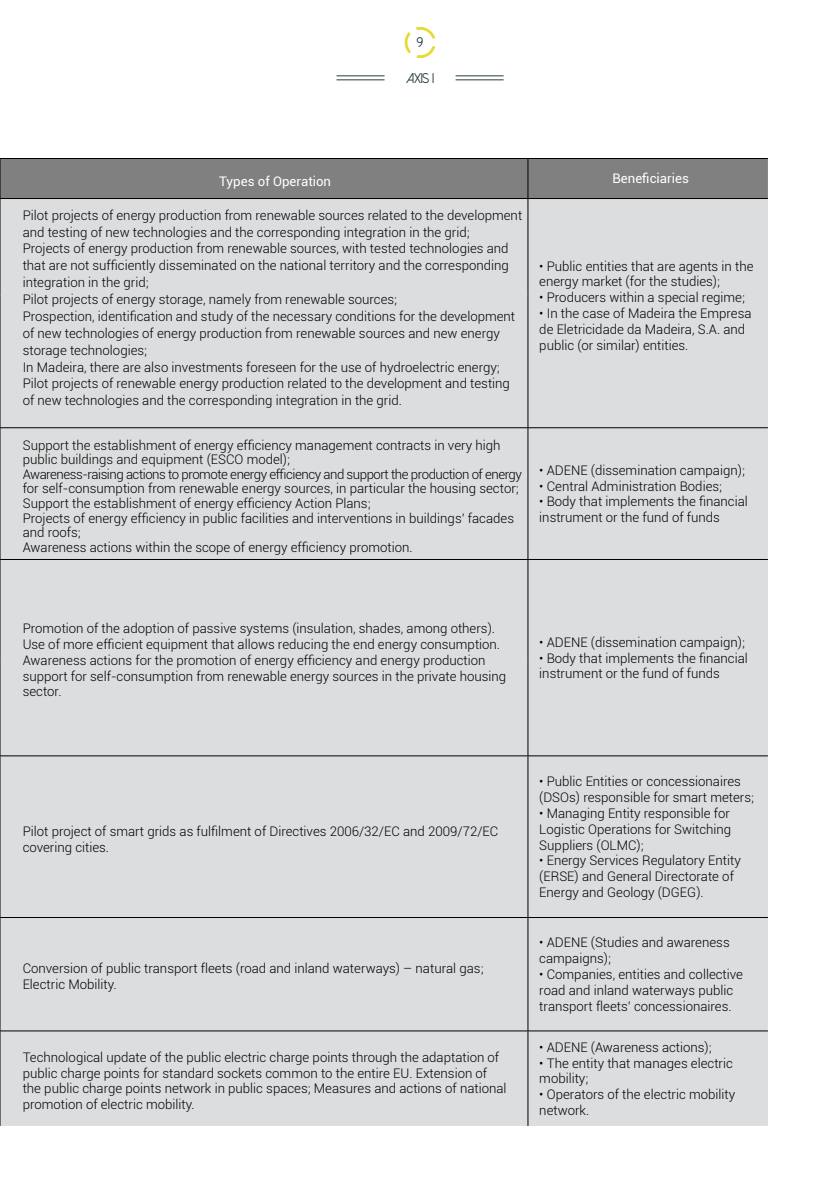
<style>
.page{position:relative;width:840px;height:1191px;background:#fff}
.page>*{position:absolute;margin:0;border:0;box-sizing:border-box;transform-origin:0 0}
.t1{font:14px "Dolce Vita";color:#283c40}
.t2{font:300 13.2px/15.8px "Roboto";color:#000}
.t3{font:13.2px "Roboto";color:#fff}
</style>
<div class="page">
<svg style="left:404px;top:27px;width:31px;height:31px"></svg>
<hr style="left:336px;top:79px;width:48px;height:1px;background:#283c40">
<hr style="left:336px;top:75px;width:48px;height:1px;background:#283c40">
<hr style="left:455px;top:79px;width:48px;height:1px;background:#283c40">
<hr style="left:455px;top:75px;width:48px;height:1px;background:#283c40">
<div style="left:1px;top:199px;width:766px;height:927px;background:#dcddde"></div>
<div style="left:0;top:158px;width:767px;height:40px;background:#808080"></div>
<hr style="left:0;top:198px;width:527px;height:1px;background:#000">
<hr style="left:0;top:199px;width:1px;height:96px;background:#000">
<hr style="left:527px;top:198px;width:240px;height:1px;background:#000">
<hr style="left:527px;top:199px;width:1px;height:96px;background:#000">
<hr style="left:527px;top:295px;width:1px;height:132px;background:#000">
<hr style="left:0;top:296px;width:1px;height:131px;background:#000">
<hr style="left:0;top:427px;width:527px;height:1px;background:#000">
<hr style="left:0;top:428px;width:1px;height:131px;background:#000">
<hr style="left:527px;top:427px;width:240px;height:1px;background:#000">
<hr style="left:527px;top:428px;width:1px;height:131px;background:#000">
<hr style="left:0;top:559px;width:527px;height:1px;background:#000">
<hr style="left:0;top:560px;width:1px;height:102px;background:#000">
<hr style="left:527px;top:559px;width:240px;height:1px;background:#000">
<hr style="left:527px;top:560px;width:1px;height:102px;background:#000">
<hr style="left:527px;top:662px;width:1px;height:93px;background:#000">
<hr style="left:0;top:663px;width:1px;height:92px;background:#000">
<hr style="left:0;top:755px;width:527px;height:1px;background:#000">
<hr style="left:0;top:756px;width:1px;height:161px;background:#000">
<hr style="left:527px;top:755px;width:240px;height:1px;background:#000">
<hr style="left:527px;top:756px;width:1px;height:161px;background:#000">
<hr style="left:0;top:917px;width:527px;height:1px;background:#000">
<hr style="left:0;top:917px;width:1px;height:113px;background:#000">
<hr style="left:527px;top:917px;width:240px;height:1px;background:#000">
<hr style="left:527px;top:917px;width:1px;height:113px;background:#000">
<hr style="left:0;top:1030px;width:527px;height:1px;background:#000">
<hr style="left:0;top:1031px;width:1px;height:95px;background:#000">
<hr style="left:527px;top:1030px;width:240px;height:1px;background:#000">
<hr style="left:527px;top:1031px;width:1px;height:95px;background:#000">
<p class="t1" style="left:416px;top:36px;width:8px">9</p>
<p class="t1" style="left:406px;top:71px;width:29px">AXIS I</p>
<p class="t3" style="left:219px;top:172px;width:113px">Types of Operation</p>
<p class="t3" style="left:612px;top:169px;width:78px">Beneficiaries</p>
<p class="t2" style="left:23px;top:206px;width:501px;line-height:16.8px">Pilot projects of energy production from renewable sources related to the development and testing of new technologies and the corresponding integration in the grid;<br>Projects of energy production from renewable sources, with tested technologies and that are not sufficiently disseminated on the national territory and the corresponding integration in the grid;<br>Pilot projects of energy storage, namely from renewable sources;<br>Prospection, identification and study of the necessary conditions for the development of new technologies of energy production from renewable sources and new energy storage technologies;<br>In Madeira, there are also investments foreseen for the use of hydroelectric energy; Pilot projects of renewable energy production related to the development and testing of new technologies and the corresponding integration in the grid.</p>
<p class="t2" style="left:539px;top:257px;width:216px">• Public entities that are agents in the energy market (for the studies);</p>
<p class="t2" style="left:539px;top:289px;width:207px">• Producers within a special regime;</p>
<p class="t2" style="left:539px;top:305px;width:213px">• In the case of Madeira the Empresa de Eletricidade da Madeira, S.A. and public (or similar) entities.</p>
<p class="t2" style="left:23px;top:437px;width:500px;line-height:14.6px">Support the establishment of energy efficiency management contracts in very high public buildings and equipment (ESCO model);<br>Awareness-raising actions to promote energy efficiency and support the production of energy for self-consumption from renewable energy sources, in particular the housing sector; Support the establishment of energy efficiency Action Plans;<br>Projects of energy efficiency in public facilities and interventions in buildings’ facades and roofs;<br>Awareness actions within the scope of energy efficiency promotion.</p>
<p class="t2" style="left:539px;top:462px;width:207px">• ADENE (dissemination campaign);</p>
<p class="t2" style="left:539px;top:477px;width:184px">• Central Administration Bodies;</p>
<p class="t2" style="left:539px;top:493px;width:210px">• Body that implements the financial instrument or the fund of funds</p>
<p class="t2" style="left:23px;top:620px;width:485px">Promotion of the adoption of passive systems (insulation, shades, among others).<br>Use of more efficient equipment that allows reducing the end energy consumption.<br>Awareness actions for the promotion of energy efficiency and energy production support for self-consumption from renewable energy sources in the private housing sector.</p>
<p class="t2" style="left:539px;top:634px;width:207px">• ADENE (dissemination campaign);</p>
<p class="t2" style="left:539px;top:649px;width:210px">• Body that implements the financial instrument or the fund of funds</p>
<p class="t2" style="left:23px;top:822px;width:477px">Pilot project of smart grids as fulfilment of Directives 2006/32/EC and 2009/72/EC covering cities.</p>
<p class="t2" style="left:23px;top:960px;width:462px">Conversion of public transport fleets (road and inland waterways) – natural gas;<br>Electric Mobility.</p>
<p class="t2" style="left:23px;top:1048px;width:485px">Technological update of the public electric charge points through the adaptation of public charge points for standard sockets common to the entire EU. Extension of the public charge points network in public spaces; Measures and actions of national promotion of electric mobility.</p>
<p class="t2" style="left:539px;top:773px;width:216px">• Public Entities or concessionaires (DSOs) responsible for smart meters;</p>
<p class="t2" style="left:539px;top:805px;width:193px;text-align:justify">• Managing Entity responsible for Logistic Operations for Switching Suppliers (OLMC);</p>
<p class="t2" style="left:539px;top:852px;width:203px">• Energy Services Regulatory Entity (ERSE) and General Directorate of<br>Energy and Geology (DGEG).</p>
<p class="t2" style="left:539px;top:934px;width:192px">• ADENE (Studies and awareness campaigns);</p>
<p class="t2" style="left:539px;top:966px;width:205px">• Companies, entities and collective road and inland waterways public transport fleets’ concessionaires.</p>
<p class="t2" style="left:539px;top:1038px;width:174px">• ADENE (Awareness actions);</p>
<p class="t2" style="left:539px;top:1054px;width:195px">• The entity that manages electric mobility;</p>
<p class="t2" style="left:539px;top:1086px;width:197px">• Operators of the electric mobility network.</p>
</div>
